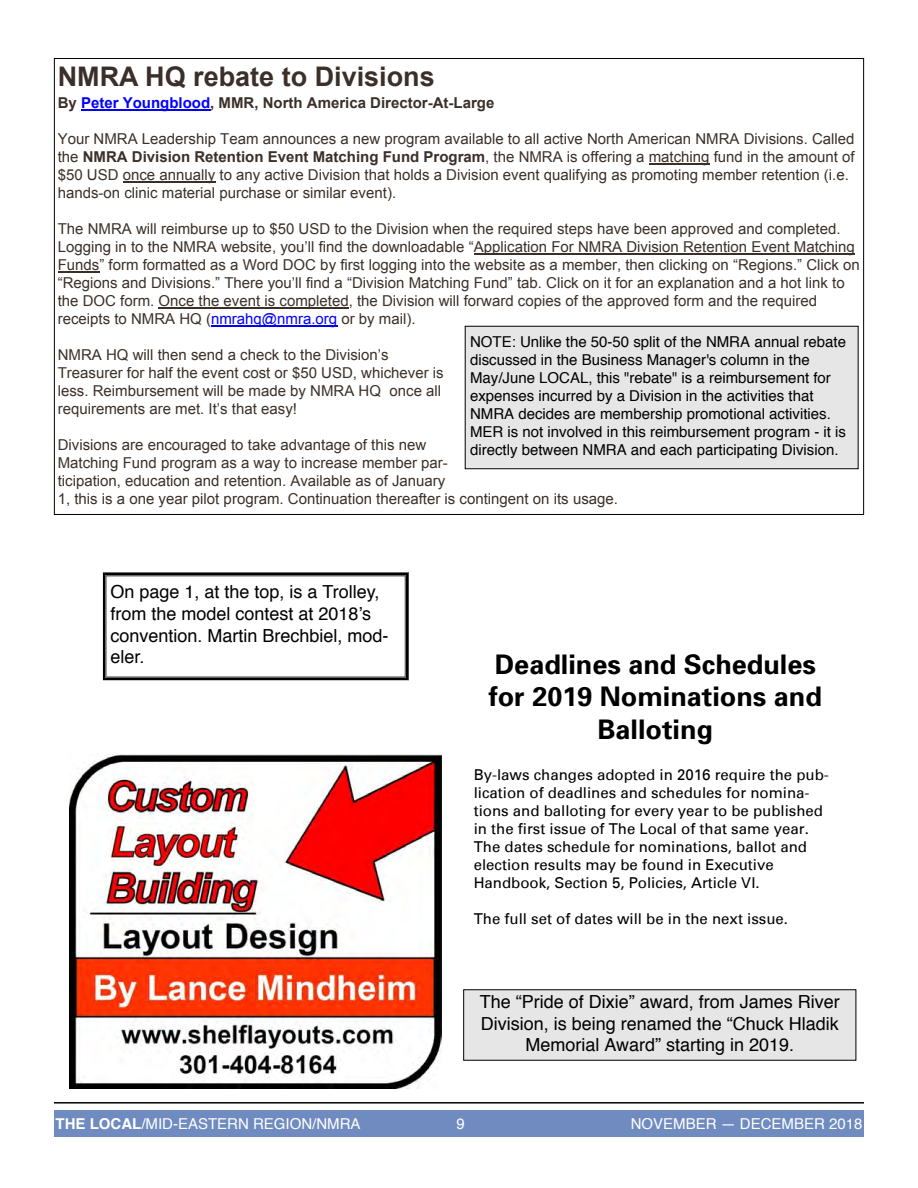
<style>
.page{position:relative;width:918px;height:1188px;background:#fff}
.page>*{position:absolute;margin:0;border:0;box-sizing:border-box;transform-origin:0 0}
.t1{font:700 27px/32.4px "Univers";color:#000;text-align:center}
.t2{font:700 27px "Arial";color:#3b3029}
.t3{font:18px/21.6px "Helvetica";color:#000;text-align:center}
.t4{font:15px/18px "Arial";color:#3b3029}
.t5{font:15px/18px "Helvetica";color:#000}
.t6{font:15px/18px "Univers";color:#000}
.t7{font:15px "Helvetica";color:#fff}
.t8{font:700 15px "Arial";color:#3b3029}
.s1{color:#00f}
.s2{font-weight:700}
</style>
<div class="page">
<hr style="left:54px;top:1102px;width:810px;height:2px;background:#000">
<hr style="left:81px;top:109px;width:129px;height:2px;background:#00f">
<hr style="left:649px;top:163px;width:61px;height:2px;background:#3b3029">
<hr style="left:123px;top:181px;width:92px;height:2px;background:#3b3029">
<hr style="left:474px;top:253px;width:381px;height:2px;background:#3b3029">
<hr style="left:58px;top:271px;width:41px;height:2px;background:#3b3029">
<hr style="left:159px;top:307px;width:190px;height:2px;background:#3b3029">
<hr style="left:211px;top:325px;width:126px;height:2px;background:#00f">
<div style="left:466px;top:327px;width:392px;height:141px;background:#e6e6e6"></div>
<div style="left:465px;top:326px;width:394px;height:143px;border:1px solid #000"></div>
<div style="left:464px;top:990px;width:392px;height:70px;background:#e6e6e6"></div>
<img style="left:70px;top:754px;width:371px;height:334px">
<img style="left:103px;top:572px;width:306px;height:108px">
<div style="left:54px;top:1110px;width:810px;height:27px;background:#6f8bbf"></div>
<h1 class="t2" style="left:58px;top:62px;width:379px">NMRA HQ rebate to Divisions</h1>
<p class="t8" style="left:58px;top:94px;width:438px">By <span class="s1">Peter Youngblood</span>, MMR, North America Director-At-Large</p>
<p class="t4" style="left:58px;top:130px;width:798px">Your NMRA Leadership Team announces a new program available to all active North American NMRA Divisions. Called the <span class="s2">NMRA Division Retention Event Matching Fund Program</span>, the NMRA is offering a matching fund in the amount of $50 USD once annually to any active Division that holds a Division event qualifying as promoting member retention (i.e. hands-on clinic material purchase or similar event).</p>
<p class="t4" style="left:58px;top:220px;width:803px">The NMRA will reimburse up to $50 USD to the Division when the required steps have been approved and completed.<br>Logging in to the NMRA website, you’ll find the downloadable “Application For NMRA Division Retention Event Matching Funds” form formatted as a Word DOC by first logging into the website as a member, then clicking on “Regions.” Click on “Regions and Divisions.” There you’ll find a “Division Matching Fund” tab. Click on it for an explanation and a hot link to the DOC form. Once the event is completed, the Division will forward copies of the approved form and the required receipts to NMRA HQ (<span class="s1">nmrahq@nmra.org</span> or by mail).</p>
<p class="t4" style="left:58px;top:346px;width:387px">NMRA HQ will then send a check to the Division’s Treasurer for half the event cost or $50 USD, whichever is less. Reimbursement will be made by NMRA HQ once all requirements are met. It’s that easy!</p>
<p class="t4" style="left:58px;top:436px;width:562px">Divisions are encouraged to take advantage of this new<br>Matching Fund program as a way to increase member par-<br>ticipation, education and retention. Available as of January<br>1, this is a one year pilot program. Continuation thereafter is contingent on its usage.</p>
<p class="t5" style="left:470px;top:334px;width:377px">NOTE: Unlike the 50-50 split of the NMRA annual rebate discussed in the Business Manager's column in the May/June LOCAL, this "rebate" is a reimbursement for expenses incurred by a Division in the activities that NMRA decides are membership promotional activities.<br>MER is not involved in this reimbursement program - it is directly between NMRA and each participating Division.</p>
<p class="t3" style="left:110px;top:583px;width:280px;text-align:left">On page 1, at the top, is a Trolley, from the model contest at 2018’s convention. Martin Brechbiel, mod&shy;eler.</p>
<h1 class="t1" style="left:489px;top:650px;width:335px">Deadlines and Schedules for 2019 Nominations and<br>Balloting</h1>
<p class="t6" style="left:474px;top:767px;width:356px">By-laws changes adopted in 2016 require the pub&shy;lication of deadlines and schedules for nomina&shy;tions and balloting for every year to be published in the first issue of The Local of that same year.<br>The dates schedule for nominations, ballot and election results may be found in Executive Handbook, Section 5, Policies, Article VI.</p>
<p class="t6" style="left:474px;top:911px;width:316px">The full set of dates will be in the next issue.</p>
<p class="t3" style="left:480px;top:992px;width:362px">The “Pride of Dixie” award, from James River<br>Division, is being renamed the “Chuck Hladik<br>Memorial Award” starting in 2019.</p>
<p class="t7" style="left:56px;top:1118px;width:307px"><span class="s2">THE LOCAL</span>/MID-EASTERN REGION/NMRA</p>
<p class="t7" style="left:456px;top:1118px;width:10px">9</p>
<p class="t7" style="left:631px;top:1118px;width:233px">NOVEMBER — DECEMBER 2018</p>
</div>
